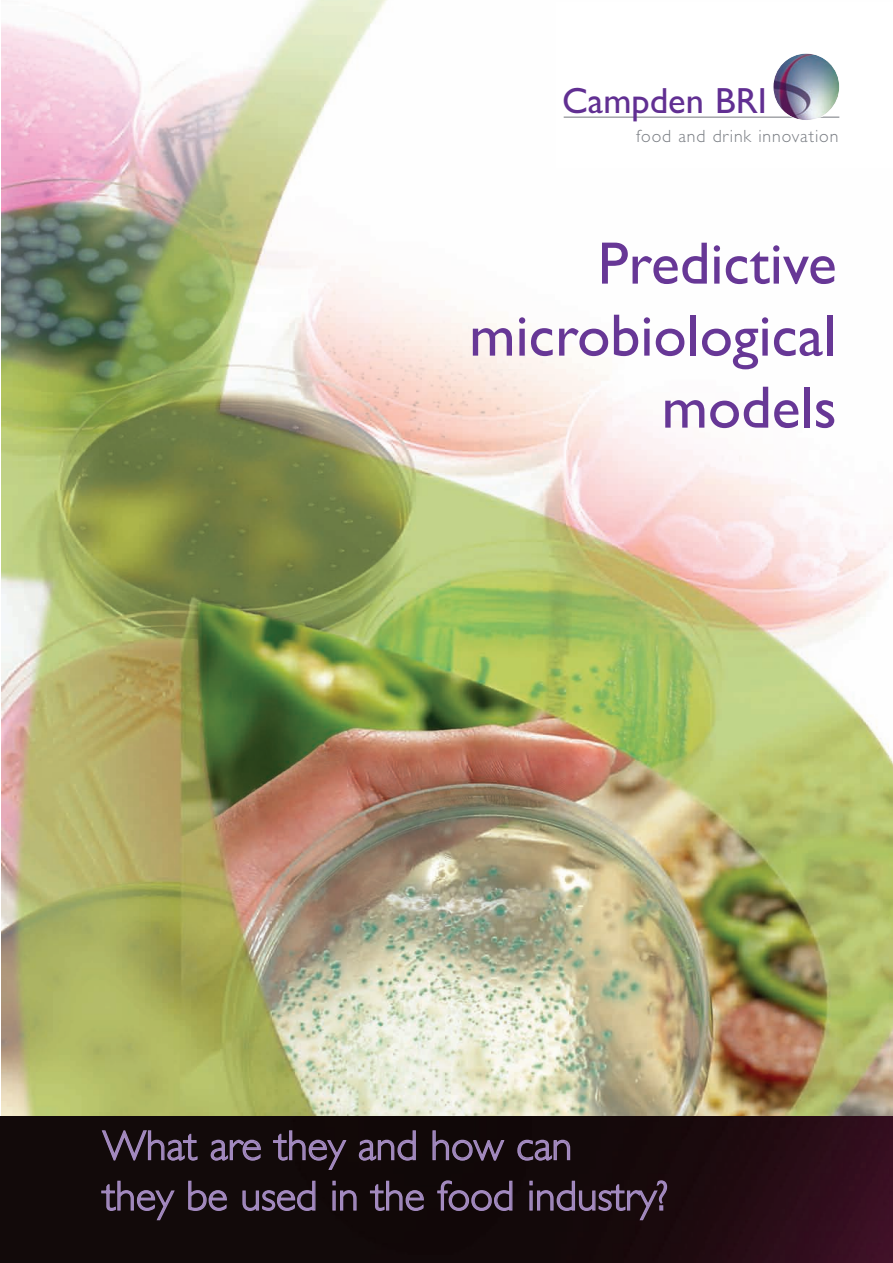
<style>
.page{position:relative;width:893px;height:1263px;background:#fff}
.page>*{position:absolute;margin:0;border:0;box-sizing:border-box;transform-origin:0 0}
.t1{font:60px/72px "Gill Sans";color:#673796;text-align:right}
.t2{font:300 42px/50.4px "Gill Sans";color:#a48bc1}
.t3{font:36.45px "Gill Sans";color:#612f92}
.t4{font:300 17.7px "Gill Sans";color:#787c82}
</style>
<div class="page">
<img style="left:2px;top:0;width:891px;height:1117px">
<div style="left:557px;top:2px;width:336px;height:165px;background:#fff"></div>
<hr style="left:564px;top:116px;width:275px;height:2px;background:#787c82">
<img style="left:773px;top:54px;width:66px;height:66px;border-radius:50%">
<div style="left:772px;top:53px;width:68px;height:68px;border:1px solid #fff;border-radius:50%"></div>
<img style="left:0;top:1117px;width:893px;height:146px">
<p class="t3" style="left:562px;top:80px;width:206px">Campden BRI</p>
<p class="t4" style="left:636px;top:125px;width:204px">food and dr nk nnovat on</p>
<h1 class="t1" style="left:469px;top:227px;width:369px">Predictive microbiological models</h1>
<p class="t2" style="left:103px;top:1120px;width:567px">What are they and how can<br>they be used in the food industry?</p>
</div>
